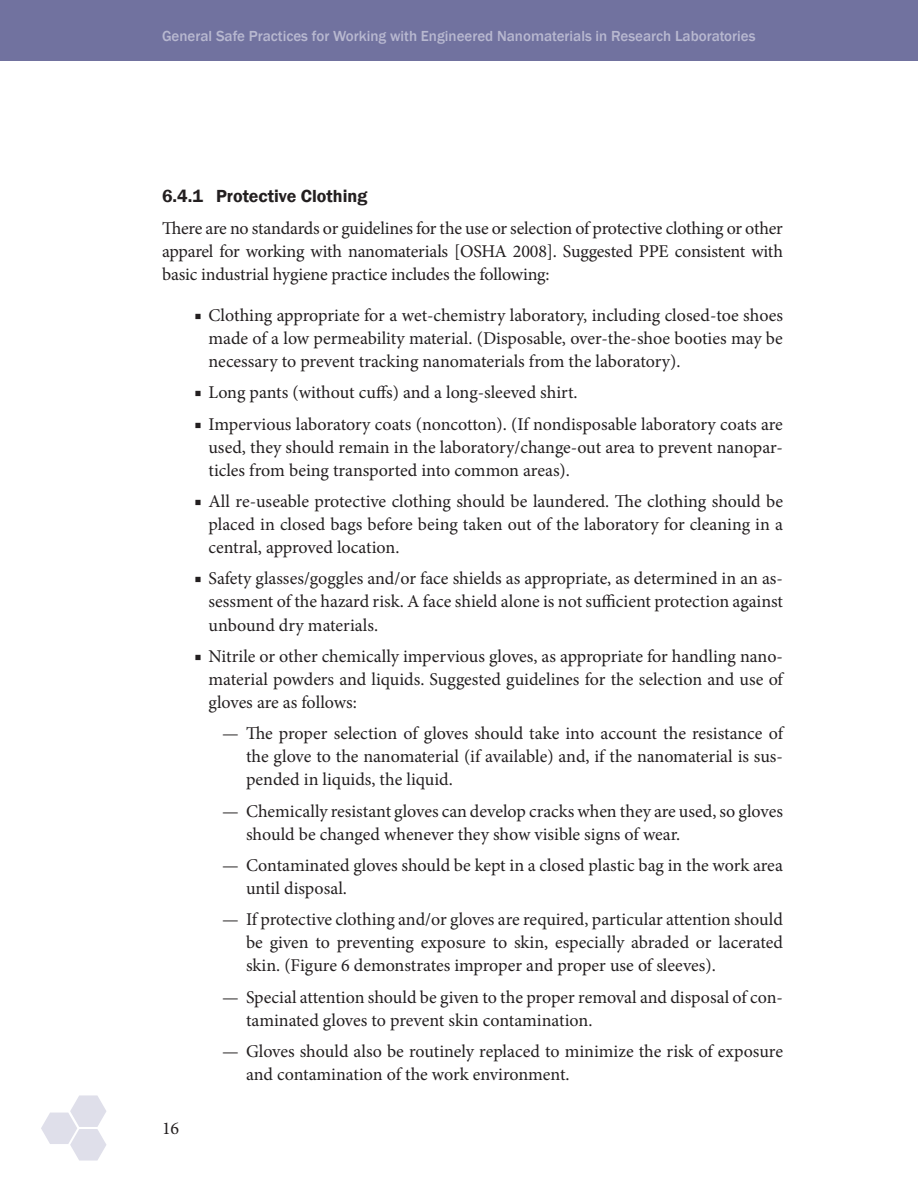
<style>
.page{position:relative;width:918px;height:1188px;background:#fff}
.page>*{position:absolute;margin:0;border:0;box-sizing:border-box;transform-origin:0 0}
.Body{font:18px/23.1px "Minion Pro";letter-spacing:-.005em;color:#231f20;text-align:justify}
.Heading_3{font:600 18px "Franklin Gothic";color:#231f20}
.t1{font:500 15px "Franklin Gothic";color:#b8b8d0}
</style>
<div class="page">
<div style="left:0;top:0;width:918px;height:61px;background:#71729f"></div>
<svg style="left:41px;top:1095px;width:66px;height:66px"></svg>
<p class="t1" style="left:162px;top:27px;width:595px">General Safe Practices for Working with Engineered Nanomaterials in Research Laboratories</p>
<h3 class="Heading_3" style="left:162px;top:185px;width:207px">6.4.1 Protective Clothing</h3>
<p class="Body" style="left:162px;top:216px;width:623px">There are no standards or guidelines for the use or selection of protective clothing or other apparel for working with nanomaterials [OSHA 2008]. Suggested PPE consistent with basic industrial hygiene practice includes the following:</p>
<p class="Body" style="left:208px;top:304px;width:576px;text-indent:-14px">■ Clothing appropriate for a wet-chemistry laboratory, including closed-toe shoes made of a low permeability material. (Disposable, over-the-shoe booties may be necessary to prevent tracking nanomaterials from the laboratory).</p>
<p class="Body" style="left:194px;top:381px;width:385px">■ Long pants (without cuffs) and a long-sleeved shirt.</p>
<p class="Body" style="left:208px;top:412px;width:576px;text-indent:-14px">■ Impervious laboratory coats (noncotton). (If nondisposable laboratory coats are used, they should remain in the laboratory/change-out area to prevent nanopar&shy;ticles from being transported into common areas).</p>
<p class="Body" style="left:208px;top:490px;width:576px;text-indent:-14px">■ All re-useable protective clothing should be laundered. The clothing should be placed in closed bags before being taken out of the laboratory for cleaning in a central, approved location.</p>
<p class="Body" style="left:208px;top:567px;width:576px;text-indent:-14px">■ Safety glasses/goggles and/or face shields as appropriate, as determined in an as&shy;sessment of the hazard risk. A face shield alone is not sufficient protection against unbound dry materials.</p>
<p class="Body" style="left:208px;top:645px;width:576px;text-indent:-14px">■ Nitrile or other chemically impervious gloves, as appropriate for handling nano&shy;material powders and liquids. Suggested guidelines for the selection and use of gloves are as follows:</p>
<p class="Body" style="left:246px;top:722px;width:539px;text-indent:-24px">— The proper selection of gloves should take into account the resistance of the glove to the nanomaterial (if available) and, if the nanomaterial is sus&shy;pended in liquids, the liquid.</p>
<p class="Body" style="left:246px;top:799px;width:538px;text-indent:-24px">— Chemically resistant gloves can develop cracks when they are used, so gloves should be changed whenever they show visible signs of wear.</p>
<p class="Body" style="left:246px;top:854px;width:538px;text-indent:-24px">— Contaminated gloves should be kept in a closed plastic bag in the work area until disposal.</p>
<p class="Body" style="left:246px;top:908px;width:538px;text-indent:-24px">— If protective clothing and/or gloves are required, particular attention should be given to preventing exposure to skin, especially abraded or lacerated skin. (Figure 6 demonstrates improper and proper use of sleeves).</p>
<p class="Body" style="left:246px;top:985px;width:538px;text-indent:-24px">— Special attention should be given to the proper removal and disposal of con&shy;taminated gloves to prevent skin contamination.</p>
<p class="Body" style="left:246px;top:1040px;width:539px;text-indent:-24px">— Gloves should also be routinely replaced to minimize the risk of exposure and contamination of the work environment.</p>
<p class="Body" style="left:162px;top:1117px;width:19px">16</p>
</div>
